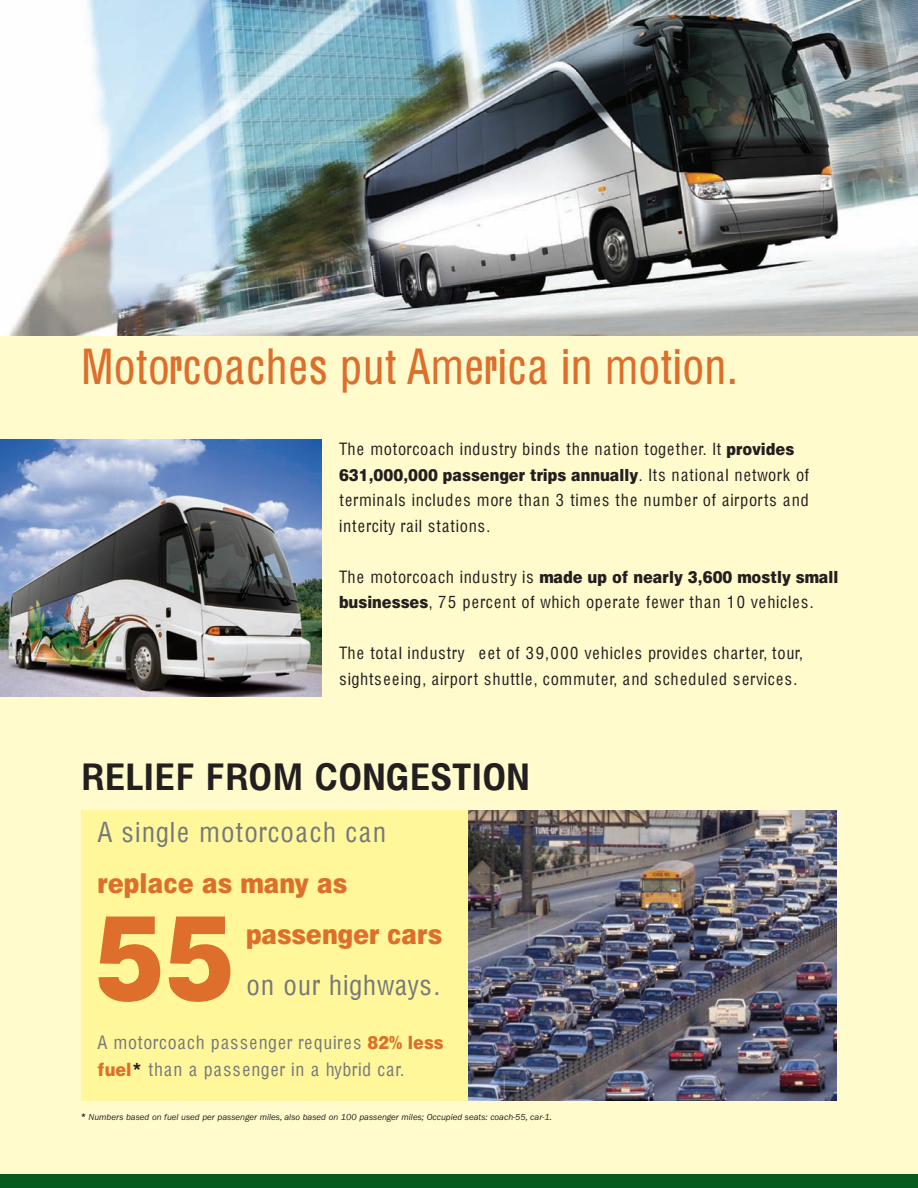
<style>
.page{position:relative;width:918px;height:1188px;background:#fffbcc}
.page>*{position:absolute;margin:0;border:0;box-sizing:border-box;transform-origin:0 0}
.t1{font:117px "Helvetica LTMM 867 734";color:#dd6e2c}
.t2{font:48px "Helvetica LTMM 1 800";color:#dd6e2c}
.t3{font:36px "Helvetica LTMM 467 800";color:#231f20}
.t4{font:27px "Helvetica LTMM 1 1000";letter-spacing:.035em;color:#76787b}
.t5{font:27px "Helvetica LTMM 867 600";color:#dd6e2c}
.t6{font:27px "Helvetica LTMM 933 600";color:#dd6e2c}
.t7{font:18px/27px "Helvetica LTMM 1 1000";letter-spacing:.07em;color:#76787b}
.t8{font:16.5px/25.5px "Helvetica LTMM 1 1000";letter-spacing:.06em;color:#231f20}
.t9{font:16.5px "Helvetica LTMM 867 734";color:#231f20}
.t10{font:italic 9px "ITC Franklin Gothic Std";color:#231f20}
.s1{font-family:"Helvetica LTMM 1 667"}
.s2{font-family:"Helvetica LTMM 1 534"}
.s3{font-family:"Helvetica LTMM 1 1"}
.s4{font-family:"Helvetica LTMM 1 600"}
.s5{font-family:"Helvetica LTMM 1 734"}
.s6{font-family:"Helvetica LTMM 1 867"}
.s7{font-family:"Helvetica LTMM 1 933"}
.s8{font-family:"Helvetica LTMM 1 401"}
.s9{font-family:"Helvetica LTMM 1 467"}
.s10{font-family:"Helvetica LTMM 1 800"}
.s11{font-family:"Helvetica LTMM 933 600"}
.s12{font-family:"Helvetica LTMM 1000 467"}
.s13{font-family:"Helvetica LTMM 800 800"}
.s14{font-family:"Helvetica LTMM 867 734"}
.s15{font-family:"Helvetica LTMM 867 667"}
.s16{font-family:"Helvetica LTMM 800 867"}
.s17{font-family:"Helvetica LTMM 734 667"}
.s18{font-family:"Helvetica LTMM 867 600"}
.s19{font-family:"Helvetica LTMM 800 933"}
.s20{font-family:"Helvetica LTMM 1 1000"}
.s21{font-family:"Helvetica LTMM 734 1000"}
.s22{font-family:"Helvetica LTMM 401 933"}
.s23{font-family:"Helvetica LTMM 467 667"}
.s24{font-family:"Helvetica LTMM 467 734"}
.s25{font-family:"Helvetica LTMM 401 867"}
.s26{font-family:"Helvetica LTMM 401 1000"}
.s27{font-family:"Helvetica LTMM 467 867"}
.s28{font-family:"Helvetica LTMM 734 600"}
.s29{font-family:"Helvetica LTMM 867 734";color:#dd6e2c}
.s30{font-family:"Helvetica LTMM 734 1";color:#dd6e2c}
.s31{font-family:"Helvetica LTMM 867 667";color:#dd6e2c}
.s32{font-family:"Helvetica LTMM 800 867";color:#dd6e2c}
.s33{font-family:"Helvetica LTMM 734 1000";color:#dd6e2c}
.s34{font-family:"Helvetica LTMM 800 800";color:#dd6e2c}
.s35{font-family:"Helvetica LTMM 734 1000";color:#231f20}
.s36{font-family:"Helvetica LTMM 734 1000";font-style:normal}
</style>
<div class="page">
<img style="left:0;top:0;width:918px;height:336px">
<div style="left:81px;top:810px;width:756px;height:290px;background:#fff79a"></div>
<div style="left:0;top:1174px;width:918px;height:14px;background:#075a1e"></div>
<img style="left:468px;top:810px;width:369px;height:290px">
<img style="left:0;top:440px;width:321px;height:256px">
<h2 class="t2" style="left:81px;top:337px;width:658px"><span class="s1">M</span>o<span class="s2">t</span>o<span class="s3">r</span><span class="s4">c</span>oa<span class="s4">c</span>h<span class="s5">e</span><span class="s1">s</span> <span class="s6">p</span>u<span class="s2">t</span> <span class="s5">A</span><span class="s7">m</span><span class="s5">e</span><span class="s3">r</span><span class="s8">i</span><span class="s4">c</span>a <span class="s8">i</span>n <span class="s7">m</span>o<span class="s2">t</span><span class="s8">i</span>on<span class="s9">.</span></h2>
<p class="t8" style="left:339px;top:436px;width:457px">The mo<span class="s7">t</span>o<span class="s5">r</span><span class="s7">c</span>oa<span class="s7">c</span>h <span class="s5">i</span>ndus<span class="s7">t</span><span class="s5">r</span><span class="s6">y</span> b<span class="s5">i</span>nds <span class="s7">t</span>he na<span class="s7">t</span><span class="s5">i</span>on <span class="s7">t</span>oge<span class="s7">t</span>he<span class="s5">r</span><span class="s10">.</span> <span class="s6">I</span><span class="s7">t</span> <span class="s11">p</span><span class="s12">r</span><span class="s13">o</span><span class="s14">v</span><span class="s15">i</span><span class="s11">d</span><span class="s16">e</span><span class="s14">s</span></p>
<p class="t9" style="left:339px;top:465px;width:472px">631<span class="s17">,</span>000<span class="s17">,</span>000 <span class="s11">p</span><span class="s18">a</span>ss<span class="s16">e</span><span class="s11">ng</span><span class="s16">e</span><span class="s12">r</span> <span class="s19">t</span><span class="s12">r</span><span class="s15">i</span><span class="s11">p</span>s <span class="s18">a</span><span class="s11">nn</span><span class="s13">u</span><span class="s18">a</span><span class="s15">ll</span>y<span class="s10">.</span> <span class="s6">I</span><span class="s7">t</span><span class="s20">s na</span><span class="s7">t</span><span class="s5">i</span><span class="s20">ona</span><span class="s5">l</span> <span class="s20">ne</span><span class="s7">t</span><span class="s20">wo</span><span class="s5">r</span><span class="s20">k o</span><span class="s10">f</span></p>
<p class="t8" style="left:339px;top:487px;width:471px"><span class="s7">t</span>e<span class="s5">r</span>m<span class="s5">i</span>na<span class="s5">l</span>s <span class="s5">i</span>n<span class="s7">c</span><span class="s5">l</span>udes mo<span class="s5">r</span>e <span class="s7">t</span>han 3 <span class="s7">t</span><span class="s5">i</span>mes <span class="s7">t</span>he numbe<span class="s5">r</span> o<span class="s10">f</span> a<span class="s5">ir</span>po<span class="s5">r</span><span class="s7">t</span>s and <span class="s5">i</span>n<span class="s7">t</span>e<span class="s5">r</span><span class="s7">c</span><span class="s5">i</span><span class="s7">t</span><span class="s6">y</span> <span class="s5">r</span>a<span class="s5">il</span> s<span class="s7">t</span>a<span class="s7">t</span><span class="s5">i</span>ons<span class="s10">.</span></p>
<p class="t8" style="left:339px;top:563px;width:501px">The mo<span class="s7">t</span>o<span class="s5">r</span><span class="s7">c</span>oa<span class="s7">c</span>h <span class="s5">i</span>ndus<span class="s7">t</span><span class="s5">r</span><span class="s6">y</span> <span class="s5">i</span>s <span class="s11">m</span><span class="s18">a</span><span class="s11">d</span><span class="s16">e</span> <span class="s13">u</span><span class="s11">p</span> <span class="s13">o</span><span class="s21">f</span> <span class="s11">n</span><span class="s16">e</span><span class="s18">a</span><span class="s12">r</span><span class="s15">l</span><span class="s14">y 3</span><span class="s17">,</span><span class="s14">600</span> <span class="s11">m</span><span class="s13">o</span><span class="s14">s</span><span class="s19">t</span><span class="s15">l</span><span class="s14">y s</span><span class="s11">m</span><span class="s18">a</span><span class="s15">ll </span><span class="s11">b</span><span class="s13">u</span><span class="s14">s</span><span class="s15">i</span><span class="s11">n</span><span class="s16">e</span><span class="s14">ss</span><span class="s16">e</span><span class="s14">s</span><span class="s10">,</span> 75 pe<span class="s5">r</span><span class="s7">c</span>en<span class="s7">t</span> o<span class="s10">f</span> wh<span class="s5">i</span><span class="s7">c</span>h ope<span class="s5">r</span>a<span class="s7">t</span>e <span class="s10">f</span>ewe<span class="s5">r</span> <span class="s7">t</span>han 10 veh<span class="s5">i</span><span class="s7">c</span><span class="s5">l</span>es<span class="s10">.</span></p>
<p class="t8" style="left:339px;top:640px;width:466px">The <span class="s7">t</span>o<span class="s7">t</span>a<span class="s5">l i</span>ndus<span class="s7">t</span><span class="s5">r</span><span class="s6">y</span> ee<span class="s7">t</span> o<span class="s10">f</span> 39<span class="s10">,</span>000 veh<span class="s5">i</span><span class="s7">c</span><span class="s5">l</span>es p<span class="s5">r</span>ov<span class="s5">i</span>des <span class="s7">c</span>ha<span class="s5">r</span><span class="s7">t</span>e<span class="s5">r</span><span class="s10">,</span> <span class="s7">t</span>ou<span class="s5">r</span><span class="s10">, </span>s<span class="s5">i</span>gh<span class="s7">t</span>see<span class="s5">i</span>ng<span class="s10">,</span> a<span class="s5">ir</span>po<span class="s5">r</span><span class="s7">t</span> shu<span class="s7">tt</span><span class="s5">l</span>e<span class="s10">,</span> <span class="s7">c</span>ommu<span class="s7">t</span>e<span class="s5">r</span><span class="s10">,</span> and s<span class="s7">c</span>hedu<span class="s5">l</span>ed se<span class="s5">r</span>v<span class="s5">i</span><span class="s7">c</span>es<span class="s10">.</span></p>
<h3 class="t3" style="left:81px;top:755px;width:451px"><span class="s22">RE</span><span class="s23">L</span><span class="s24">I</span><span class="s22">E</span><span class="s25">F F</span><span class="s22">R</span>O<span class="s26">M C</span>ONG<span class="s22">E</span><span class="s27">S</span><span class="s23">T</span><span class="s24">I</span>ON</h3>
<h3 class="t4" style="left:98px;top:816px;width:290px">A s<span class="s5">i</span>ng<span class="s5">l</span>e mo<span class="s7">t</span>o<span class="s5">r</span><span class="s7">c</span>oa<span class="s7">c</span>h <span class="s7">c</span>an</h3>
<h3 class="t5" style="left:98px;top:867px;width:251px"><span class="s12">r</span><span class="s16">e</span><span class="s11">p</span><span class="s15">l</span>a<span class="s28">c</span><span class="s16">e</span> a<span class="s14">s</span> <span class="s11">m</span>a<span class="s11">n</span><span class="s14">y</span> a<span class="s14">s</span></h3>
<h3 class="t6" style="left:246px;top:918px;width:198px">p<span class="s18">a</span><span class="s14">ss</span><span class="s16">e</span>ng<span class="s16">e</span><span class="s12">r</span> <span class="s28">c</span><span class="s18">a</span><span class="s12">r</span><span class="s14">s</span></h3>
<h3 class="t4" style="left:247px;top:969px;width:195px">on ou<span class="s5">r</span> h<span class="s5">i</span>ghwa<span class="s6">y</span>s<span class="s10">.</span></h3>
<p class="t7" style="left:98px;top:1029px;width:347px">A mo<span class="s7">t</span>o<span class="s5">r</span><span class="s7">c</span>oa<span class="s7">c</span>h passenge<span class="s5">r r</span>equ<span class="s5">ir</span>es <span class="s29">82</span><span class="s30">%</span> <span class="s31">l</span><span class="s32">e</span><span class="s29">ss </span><span class="s33">f</span><span class="s34">u</span><span class="s32">e</span><span class="s31">l</span><span class="s35">*</span> <span class="s7">t</span>han a passenge<span class="s5">r i</span>n a h<span class="s6">y</span>b<span class="s5">ri</span>d <span class="s7">c</span>a<span class="s5">r</span><span class="s10">.</span></p>
<p class="t10" style="left:81px;top:1112px;width:472px"><span class="s36">*</span> Numbers based on fuel used per passenger miles, also based on 100 passenger miles; Occupied seats: coach-55, car-1.</p>
<h1 class="t1" style="left:94px;top:886px;width:142px">55</h1>
</div>
